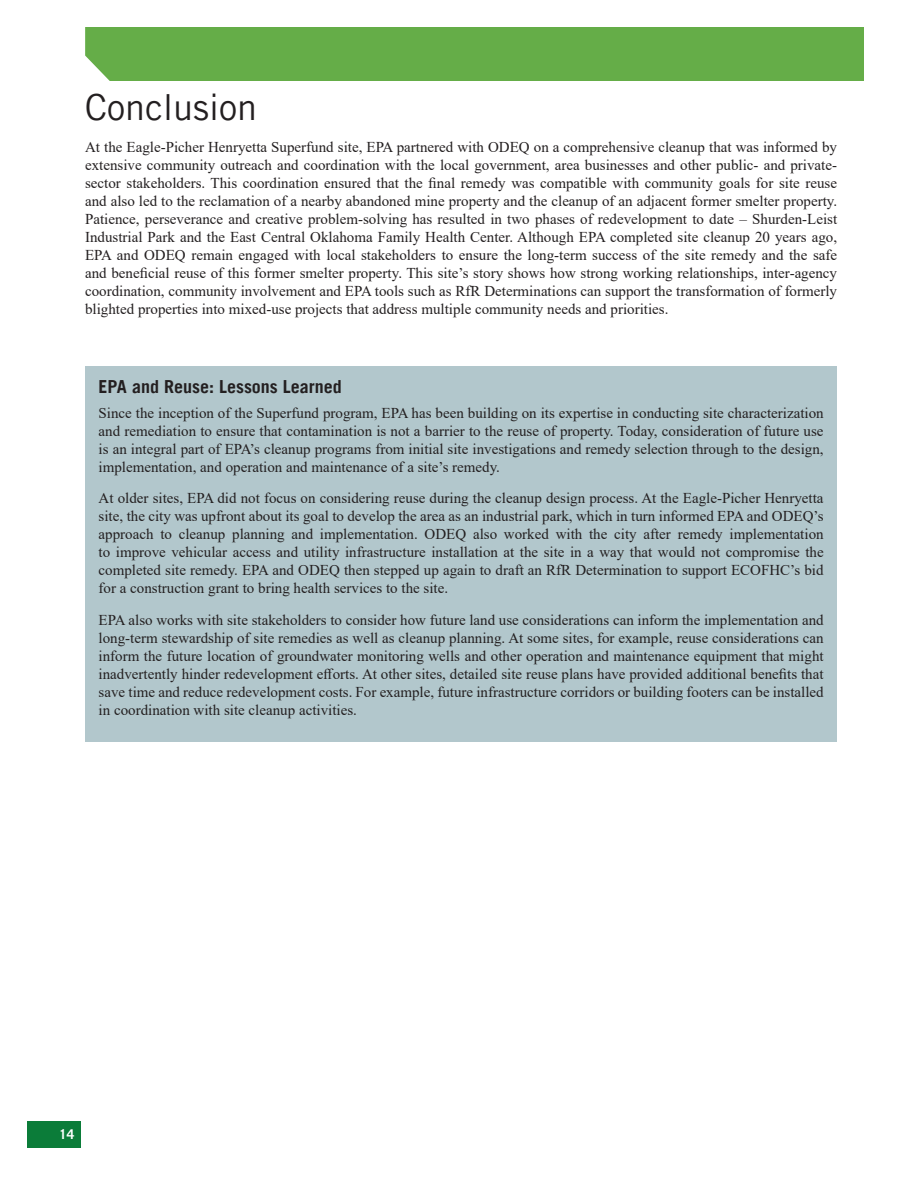
<style>
.page{position:relative;width:918px;height:1188px;background:#fff}
.page>*{position:absolute;margin:0;border:0;box-sizing:border-box;transform-origin:0 0}
.body_text{font:36px "Trade Gothic LT";color:#231f20}
.t1{font:700 18px "Trade Gothic LT";color:#231f20}
.body_text-2{font:15px/18px "Times New Roman";color:#231f20;text-align:justify}
.t2{font:700 13.5px "Trade Gothic LT";color:#fff}
</style>
<div class="page">
<div style="left:27px;top:1121px;width:54px;height:27px;background:#0b7c39"></div>
<div style="left:85px;top:27px;width:779px;height:54px;background:#65ad48"></div>
<div style="left:85px;top:366px;width:752px;height:376px;background:#b2c7cc"></div>
<p class="body_text" style="left:85px;top:86px;width:174px">Conclusion</p>
<p class="body_text-2" style="left:85px;top:137px;width:754px">At the Eagle-Picher Henryetta Superfund site, EPA partnered with ODEQ on a comprehensive cleanup that was informed by extensive community outreach and coordination with the local government, area businesses and other public- and private&shy;sector stakeholders. This coordination ensured that the final remedy was compatible with community goals for site reuse and also led to the reclamation of a nearby abandoned mine property and the cleanup of an adjacent former smelter property.<br>Patience, perseverance and creative problem-solving has resulted in two phases of redevelopment to date – Shurden-Leist Industrial Park and the East Central Oklahoma Family Health Center. Although EPA completed site cleanup 20 years ago, EPA and ODEQ remain engaged with local stakeholders to ensure the long-term success of the site remedy and the safe and beneficial reuse of this former smelter property. This site’s story shows how strong working relationships, inter-agency coordination, community involvement and EPA tools such as RfR Determinations can support the transformation of formerly blighted properties into mixed-use projects that address multiple community needs and priorities.</p>
<p class="t1" style="left:99px;top:375px;width:245px">EPA and Reuse: Lessons Learned</p>
<p class="body_text-2" style="left:99px;top:403px;width:727px">Since the inception of the Superfund program, EPA has been building on its expertise in conducting site characterization and remediation to ensure that contamination is not a barrier to the reuse of property. Today, consideration of future use is an integral part of EPA’s cleanup programs from initial site investigations and remedy selection through to the design, implementation, and operation and maintenance of a site’s remedy.</p>
<p class="body_text-2" style="left:99px;top:489px;width:727px">At older sites, EPA did not focus on considering reuse during the cleanup design process. At the Eagle-Picher Henryetta site, the city was upfront about its goal to develop the area as an industrial park, which in turn informed EPA and ODEQ’s approach to cleanup planning and implementation. ODEQ also worked with the city after remedy implementation to improve vehicular access and utility infrastructure installation at the site in a way that would not compromise the completed site remedy. EPA and ODEQ then stepped up again to draft an RfR Determination to support ECOFHC’s bid for a construction grant to bring health services to the site.</p>
<p class="body_text-2" style="left:99px;top:610px;width:727px">EPA also works with site stakeholders to consider how future land use considerations can inform the implementation and long-term stewardship of site remedies as well as cleanup planning. At some sites, for example, reuse considerations can inform the future location of groundwater monitoring wells and other operation and maintenance equipment that might inadvertently hinder redevelopment efforts. At other sites, detailed site reuse plans have provided additional benefits that save time and reduce redevelopment costs. For example, future infrastructure corridors or building footers can be installed in coordination with site cleanup activities.</p>
<p class="t2" style="left:59px;top:1126px;width:17px">14</p>
</div>
